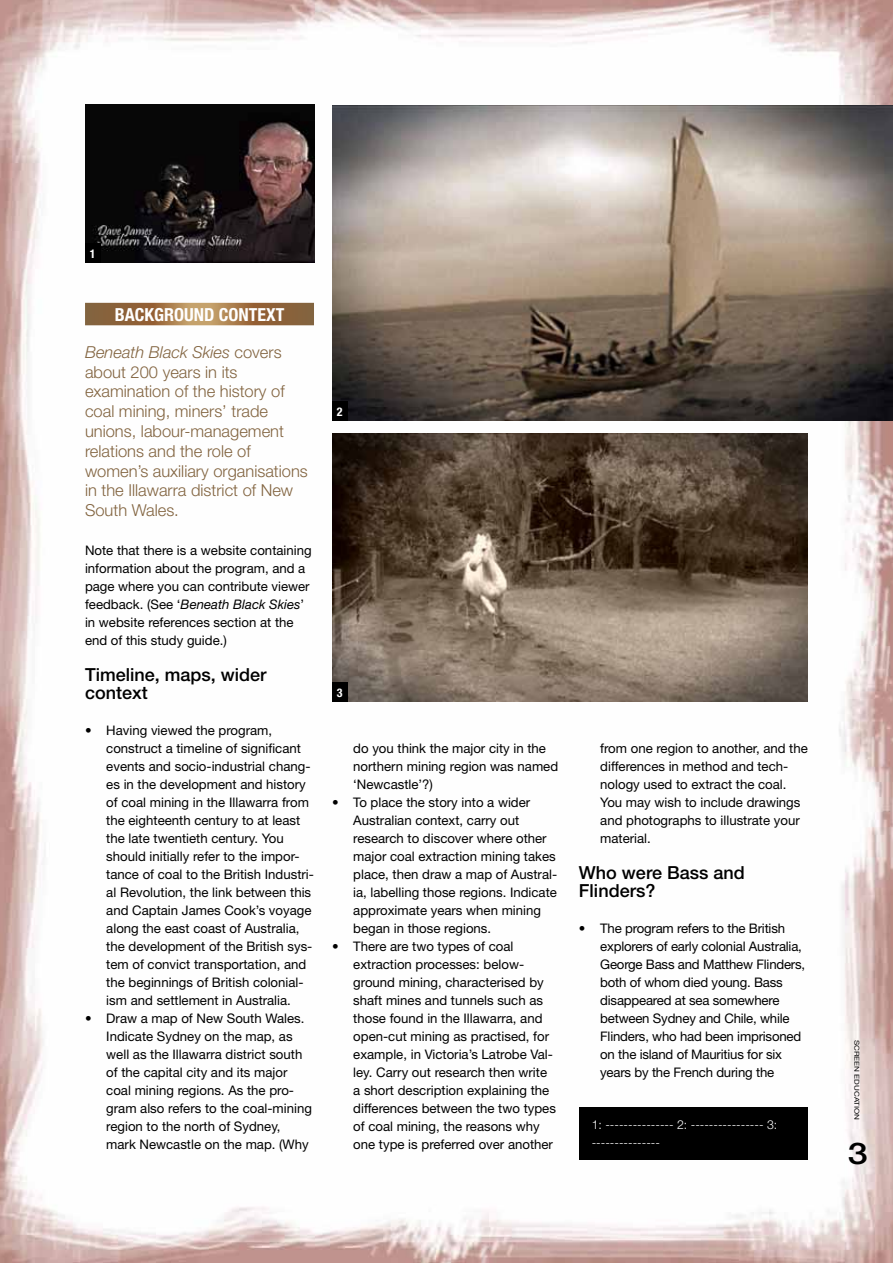
<style>
.page{position:relative;width:893px;height:1263px;background:#fff}
.page>*{position:absolute;margin:0;border:0;box-sizing:border-box;transform-origin:0 0}
.t1{font:500 30px "Helvetica Neue";color:#000;scale:1.2 1}
.t2{font:500 18px/18px "Helvetica Neue";color:#000}
.t3{font:700 condensed 18px "Helvetica Neue";color:#fff}
.t4{font:300 16.5px/19.8px "Helvetica Neue";color:#826440}
.t5{font:13.2px/18px "Helvetica Neue";color:#000}
.t6{font:300 12.3px/17.4px "Helvetica Neue";color:#fff}
.t7{font:700 condensed 12px "Helvetica Neue";color:#fff}
.t8{font:6.75px "Helvetica Neue";color:#000;scale:1.2 1}
.s1{font-style:italic}
</style>
<div class="page">
<img style="left:0;top:0;width:893px;height:1263px">
<svg style="left:85px;top:303px;width:229px;height:22px"></svg>
<img style="left:332px;top:105px;width:561px;height:315px">
<img style="left:85px;top:104px;width:229px;height:159px">
<img style="left:332px;top:434px;width:476px;height:267px">
<div style="left:579px;top:1107px;width:229px;height:52px;background:#000"></div>
<div style="left:85px;top:244px;width:16px;height:19px;background:#000"></div>
<div style="left:332px;top:682px;width:15px;height:19px;background:#000"></div>
<div style="left:332px;top:401px;width:15px;height:19px;background:#000"></div>
<p class="t7" style="left:90px;top:246px;width:7px">1</p>
<h2 class="t3" style="left:115px;top:304px;width:171px">BACKGROUND CONTEXT</h2>
<p class="t4" style="left:85px;top:342px;width:224px"><span class="s1">Beneath Black Skies</span> covers about 200 years in its examination of the history of coal mining, miners’ trade unions, labour-management relations and the role of women’s auxiliary organisations in the Illawarra district of New<br>South Wales.</p>
<p class="t5" style="left:85px;top:541px;width:228px">Note that there is a website containing information about the program, and a page where you can contribute viewer feedback. (See ‘<span class="s1">Beneath Black Skies</span>’ in website references section at the end of this study guide.)</p>
<h2 class="t2" style="left:85px;top:665px;width:183px">Timeline, maps, wider context</h2>
<p class="t5" style="left:106px;top:721px;width:209px;text-indent:-21px">• Having viewed the program, construct a timeline of significant events and socio-industrial chang&shy;es in the development and history of coal mining in the Illawarra from the eighteenth century to at least the late twentieth century. You should initially refer to the impor&shy;tance of coal to the British Industri&shy;al Revolution, the link between this and Captain James Cook’s voyage along the east coast of Australia, the development of the British sys&shy;tem of convict transportation, and the beginnings of British colonial&shy;ism and settlement in Australia.</p>
<p class="t5" style="left:106px;top:1009px;width:207px;text-indent:-21px">• Draw a map of New South Wales.<br>Indicate Sydney on the map, as well as the Illawarra district south of the capital city and its major coal mining regions. As the pro&shy;gram also refers to the coal-mining region to the north of Sydney, mark Newcastle on the map. (Why</p>
<p class="t7" style="left:337px;top:404px;width:7px">2</p>
<p class="t7" style="left:337px;top:685px;width:7px">3</p>
<p class="t5" style="left:353px;top:739px;width:206px">do you think the major city in the northern mining region was named ‘Newcastle’?)</p>
<p class="t5" style="left:353px;top:793px;width:205px;text-indent:-21px">• To place the story into a wider<br>Australian context, carry out research to discover where other major coal extraction mining takes place, then draw a map of Austral&shy;ia, labelling those regions. Indicate approximate years when mining began in those regions.</p>
<p class="t5" style="left:353px;top:937px;width:204px;text-indent:-21px">• There are two types of coal extraction processes: below&shy;ground mining, characterised by shaft mines and tunnels such as those found in the Illawarra, and open-cut mining as practised, for example, in Victoria’s Latrobe Val&shy;ley. Carry out research then write a short description explaining the differences between the two types of coal mining, the reasons why one type is preferred over another</p>
<p class="t5" style="left:600px;top:739px;width:209px">from one region to another, and the differences in method and tech&shy;nology used to extract the coal.<br>You may wish to include drawings and photographs to illustrate your material.</p>
<h2 class="t2" style="left:579px;top:863px;width:167px">Who were Bass and<br>Flinders?</h2>
<p class="t5" style="left:600px;top:919px;width:206px;text-indent:-21px">• The program refers to the British explorers of early colonial Australia,<br>George Bass and Matthew Flinders, both of whom died young. Bass disappeared at sea somewhere between Sydney and Chile, while<br>Flinders, who had been imprisoned on the island of Mauritius for six years by the French during the</p>
<p class="t6" style="left:592px;top:1116px;width:187px">1: --------------- 2: ---------------- 3: ---------------</p>
<p class="t8" style="left:861px;top:1039px;width:68px;rotate:90deg">SCREEN EDUCATION</p>
<h1 class="t1" style="left:848px;top:1135px;width:18px">3</h1>
</div>
